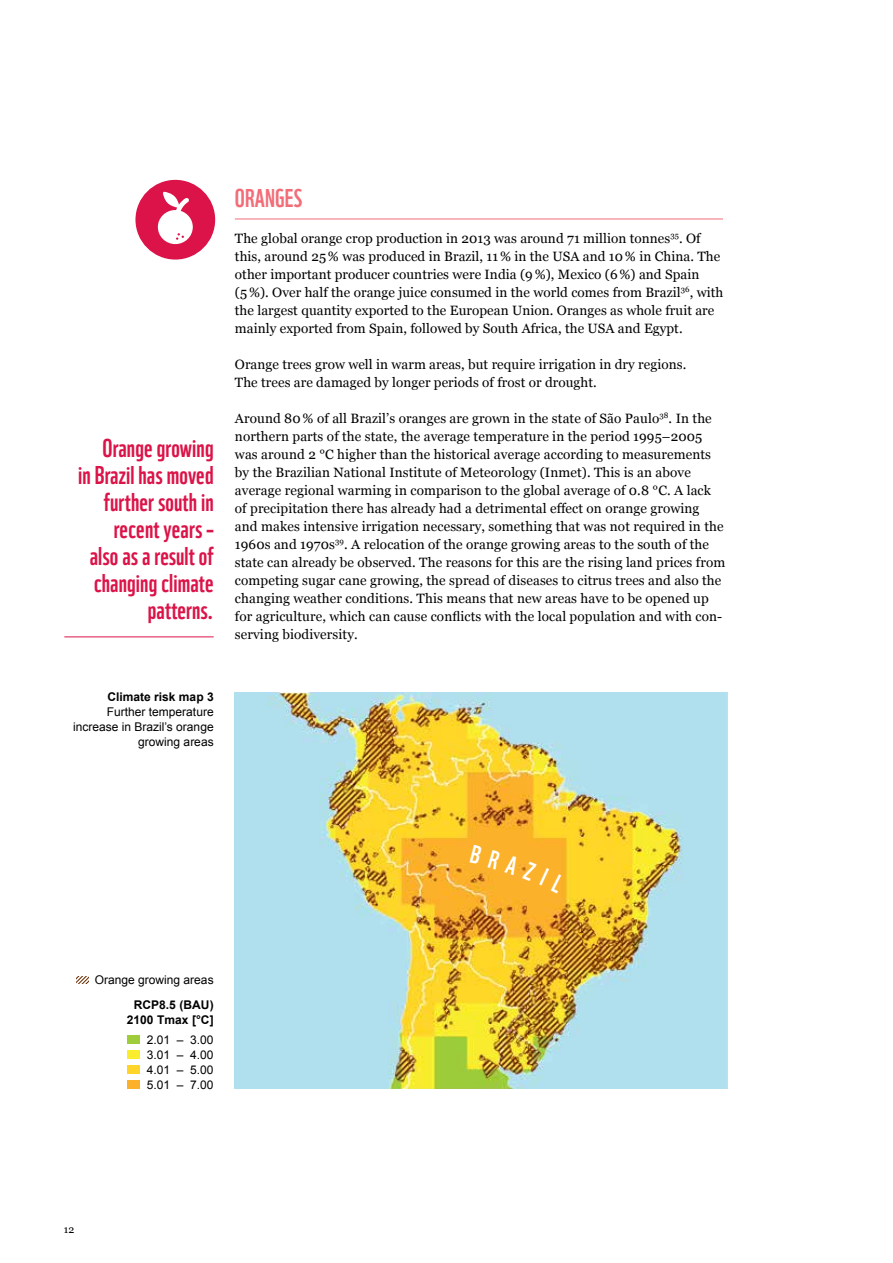
<style>
.page{position:relative;width:893px;height:1263px;background:#fff}
.page>*{position:absolute;margin:0;border:0;box-sizing:border-box;transform-origin:0 0}
.t1{font:25.05px/27px "WWF";letter-spacing:.005em;color:#db1348;text-align:right}
.t2{font:25.05px "WWF";letter-spacing:.005em;color:#f26d78}
.t3{font:13.5px/18px "Georgia";letter-spacing:.01em;color:#000}
.t4{font:12px/15px "Arial";color:#000;text-align:right}
.t5{font:700 12px/15px "Arial";letter-spacing:.005em;color:#000;text-align:center}
.t6{font:10.5px "Georgia";color:#000}
</style>
<div class="page">
<hr style="left:235px;top:219px;width:488px;height:1px;background:#f26d78">
<div style="left:136px;top:181px;width:78px;height:78px;background:#db1348;border-radius:50%"></div>
<div style="left:135px;top:180px;width:80px;height:80px;border:2px solid #db1348;border-radius:50%"></div>
<svg style="left:158px;top:192px;width:35px;height:52px"></svg>
<svg style="left:76px;top:976px;width:12px;height:8px"></svg>
<div style="left:128px;top:1035px;width:12px;height:9px;background:#9fcc3b"></div>
<div style="left:128px;top:1050px;width:12px;height:9px;background:#f9ed2e"></div>
<div style="left:128px;top:1065px;width:12px;height:9px;background:#ffd529"></div>
<div style="left:128px;top:1080px;width:12px;height:9px;background:#fcb12b"></div>
<img style="left:235px;top:693px;width:492px;height:396px">
<hr style="left:64px;top:636px;width:150px;height:1px;background:#db1348">
<svg style="left:470px;top:845px;width:12px;height:19px"></svg>
<div style="left:488px;top:849px;width:77px;height:44px;background:#fbb12a"></div>
<h1 class="t1" style="left:78px;top:432px;width:137px">Orange growing<br>in Brazil has moved further south in recent years –<br>also as a result of changing climate patterns.</h1>
<p class="t5" style="left:108px;top:690px;width:108px">Climate risk map 3</p>
<p class="t4" style="left:73px;top:705px;width:142px">Further temperature increase in Brazil’s orange growing areas</p>
<h1 class="t2" style="left:235px;top:179px;width:69px">ORANGES</h1>
<p class="t3" style="left:235px;top:228px;width:490px">The global orange crop production in 2013 was around 71 million tonnes<sup>35</sup>. Of this, around 25% was produced in Brazil, 11 % in the USA and 10 % in China. The other important producer countries were India (9 %), Mexico (6 %) and Spain (5%). Over half the orange juice consumed in the world comes from Brazil<sup>36</sup>, with the largest quantity exported to the European Union. Oranges as whole fruit are mainly exported from Spain, followed by South Africa, the USA and Egypt.</p>
<p class="t3" style="left:235px;top:354px;width:453px">Orange trees grow well in warm areas, but require irrigation in dry regions.<br>The trees are damaged by longer periods of frost or drought.</p>
<p class="t3" style="left:235px;top:408px;width:492px">Around 80 % of all Brazil’s oranges are grown in the state of São Paulo<sup>38</sup>. In the northern parts of the state, the average temperature in the period 1995–2005 was around 2 °C higher than the historical average according to measurements by the Brazilian National Institute of Meteorology (Inmet). This is an above average regional warming in comparison to the global average of 0.8 °C. A lack of precipitation there has already had a detrimental effect on orange growing and makes intensive irrigation necessary, something that was not required in the 1960s and 1970s<sup>39</sup>. A relocation of the orange growing areas to the south of the state can already be observed. The reasons for this are the rising land prices from competing sugar cane growing, the spread of diseases to citrus trees and also the changing weather conditions. This means that new areas have to be opened up for agriculture, which can cause conflicts with the local population and with con&shy;serving biodiversity.</p>
<p class="t4" style="left:95px;top:972px;width:120px">Orange growing areas</p>
<p class="t5" style="left:127px;top:998px;width:88px">RCP8.5 (BAU)<br>2100 Tmax [°C]</p>
<p class="t4" style="left:147px;top:1032px;width:68px;text-align:justify">2.01 – 3.00<br>3.01 – 4.00<br>4.01 – 5.00<br>5.01 – 7.00</p>
<p class="t6" style="left:64px;top:1221px;width:12px">12</p>
</div>
